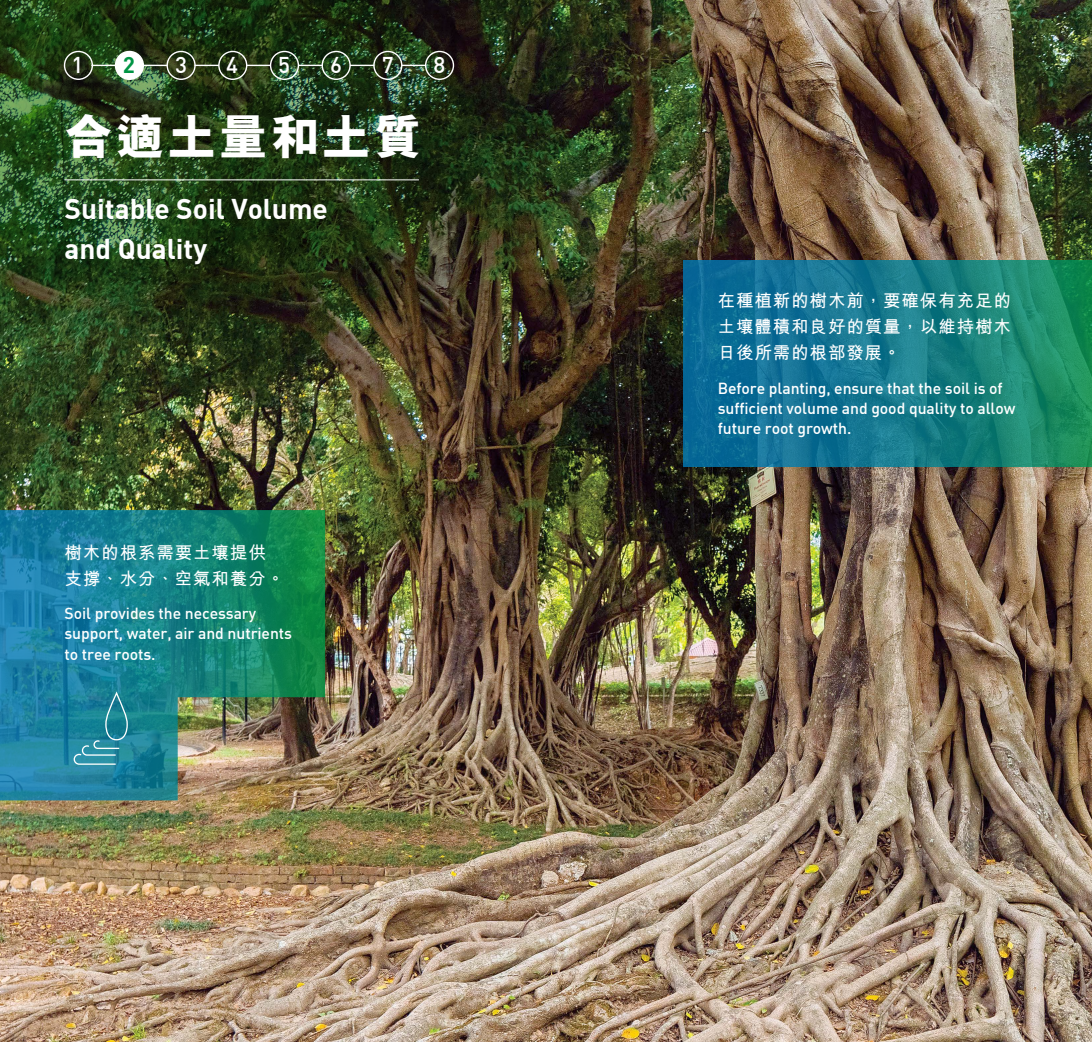
<style>
.page{position:relative;width:1092px;height:1042px;background:#fff}
.page>*{position:absolute;margin:0;border:0;box-sizing:border-box;transform-origin:0 0}
.t1{font:800 49px "M Hei HK";letter-spacing:.05em;color:#fff}
.t2{font:28px/40.2px "DIN Bold";color:#fff}
.t3{font:22.4px "DIN Medium";color:#fff}
.t4{font:22.4px "DIN Bold";color:#009444}
.t5{font:700 17.5px/26.2px "M Hei HK";letter-spacing:.05em;color:#fff}
.t6{font:15.75px/20.1px "DIN Medium";letter-spacing:-.005em;color:#fff}
</style>
<div class="page">
<img style="left:0;top:0;width:1091px;height:1042px">
<img style="left:0;top:0;width:595px;height:343px">
<img style="left:0;top:510px;width:325px;height:290px">
<svg style="left:73px;top:691px;width:55px;height:74px"></svg>
<div style="left:64px;top:51px;width:29px;height:29px;border:1px solid #fff;border-radius:50%"></div>
<div style="left:115px;top:51px;width:28px;height:28px;background:#fff;border-radius:50%"></div>
<div style="left:115px;top:51px;width:29px;height:29px;border:1px solid #fff;border-radius:50%"></div>
<div style="left:166px;top:51px;width:30px;height:29px;border:1px solid #fff;border-radius:50%"></div>
<div style="left:218px;top:51px;width:29px;height:29px;border:1px solid #fff;border-radius:50%"></div>
<div style="left:270px;top:51px;width:29px;height:29px;border:1px solid #fff;border-radius:50%"></div>
<div style="left:321px;top:51px;width:30px;height:29px;border:1px solid #fff;border-radius:50%"></div>
<div style="left:425px;top:51px;width:29px;height:29px;border:1px solid #fff;border-radius:50%"></div>
<div style="left:373px;top:51px;width:29px;height:29px;border:1px solid #fff;border-radius:50%"></div>
<svg style="left:91px;top:65px;width:25px;height:1px"></svg>
<svg style="left:143px;top:65px;width:24px;height:1px"></svg>
<svg style="left:194px;top:65px;width:25px;height:1px"></svg>
<svg style="left:247px;top:65px;width:23px;height:1px"></svg>
<svg style="left:298px;top:65px;width:24px;height:1px"></svg>
<svg style="left:350px;top:65px;width:24px;height:1px"></svg>
<svg style="left:401px;top:65px;width:25px;height:1px"></svg>
<svg style="left:684px;top:260px;width:407px;height:206px"></svg>
<hr style="left:64px;top:179px;width:355px;height:1px;background:#fff">
<img style="left:69px;top:15px;width:25px;height:25px">
<h3 class="t3" style="left:72px;top:51px;width:13px">1</h3>
<h3 class="t4" style="left:123px;top:50px;width:14px">2</h3>
<h3 class="t3" style="left:175px;top:51px;width:13px">3</h3>
<h3 class="t3" style="left:226px;top:50px;width:13px">4</h3>
<h3 class="t3" style="left:278px;top:51px;width:13px">5</h3>
<h3 class="t3" style="left:330px;top:51px;width:13px">6</h3>
<h3 class="t3" style="left:382px;top:51px;width:13px">7</h3>
<h3 class="t3" style="left:433px;top:51px;width:13px">8</h3>
<h1 class="t1" style="left:64px;top:113px;width:359px">合適土量和土質</h1>
<h2 class="t2" style="left:64px;top:188px;width:265px">Suitable Soil Volume and Quality</h2>
<p class="t5" style="left:64px;top:538px;width:221px">樹木的根系需要土壤提供支撐、水分、空氣和養分。</p>
<p class="t6" style="left:64px;top:603px;width:229px">Soil provides the necessary support, water, air and nutrients to tree roots.</p>
<p class="t5" style="left:717px;top:286px;width:295px;text-align:justify">在種植新的樹木前，要確保有充足的土壤體積和良好的質量，以維持樹木日後所需的根部發展。</p>
<p class="t6" style="left:717px;top:377px;width:299px">Before planting, ensure that the soil is of sufficient volume and good quality to allow future root growth.</p>
</div>
